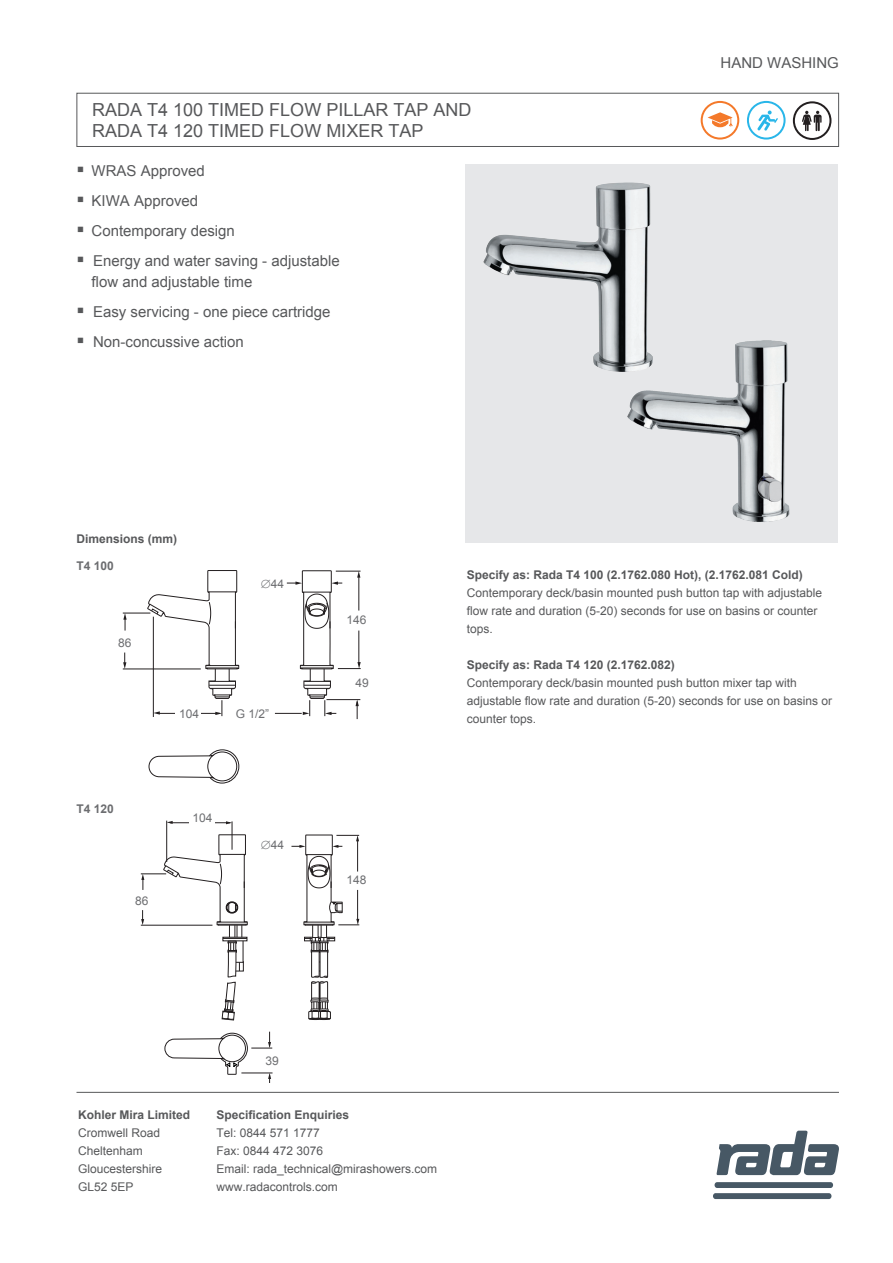
<style>
.page{position:relative;width:893px;height:1263px;background:#fff}
.page>*{position:absolute;margin:0;border:0;box-sizing:border-box;transform-origin:0 0}
.t1{font:18px "Arial";color:#57585a}
.Bullet_Points{font:15px/21px "Arial";color:#57585a}
.Body_Text{font:12px/18px "Arial";color:#57585a}
.Sub-header{font:700 12px "Arial";color:#57585a}
.t2{font:12px "Arial";color:#6c6d70}
.t3{font:700 12px "Arial";color:#6c6d70}
</style>
<div class="page">
<div style="left:76px;top:93px;width:763px;height:54px;border:1px solid #57585a"></div>
<div style="left:465px;top:164px;width:372px;height:379px;background:#e6e7e9"></div>
<img style="left:483px;top:182px;width:168px;height:189px">
<svg style="left:123px;top:570px;width:238px;height:213px"></svg>
<img style="left:627px;top:341px;width:163px;height:181px">
<svg style="left:141px;top:821px;width:218px;height:262px"></svg>
<svg style="left:226px;top:821px;width:6px;height:3px"></svg>
<svg style="left:167px;top:821px;width:6px;height:3px"></svg>
<svg style="left:141px;top:874px;width:3px;height:6px"></svg>
<svg style="left:356px;top:835px;width:3px;height:6px"></svg>
<svg style="left:141px;top:919px;width:3px;height:6px"></svg>
<svg style="left:356px;top:919px;width:3px;height:6px"></svg>
<svg style="left:163px;top:834px;width:180px;height:245px"></svg>
<div style="left:176px;top:709px;width:25px;height:12px;background:#fff"></div>
<div style="left:189px;top:813px;width:25px;height:12px;background:#fff"></div>
<svg style="left:701px;top:101px;width:38px;height:39px"></svg>
<svg style="left:747px;top:101px;width:39px;height:39px"></svg>
<svg style="left:793px;top:101px;width:38px;height:39px"></svg>
<hr style="left:76px;top:1092px;width:763px;height:1px;background:#57585a">
<div style="left:714px;top:1182px;width:119px;height:6px;background:#475865;border-radius:3px"></div>
<div style="left:713px;top:1193px;width:118px;height:6px;background:#475865;border-radius:3px"></div>
<svg style="left:716px;top:1131px;width:123px;height:44px"></svg>
<p class="t1" style="left:92px;top:97px;width:381px">RADA T4 100 TIMED FLOW PILLAR TAP AND</p>
<p class="t1" style="left:92px;top:119px;width:333px">RADA T4 120 TIMED FLOW MIXER TAP</p>
<p class="Bullet_Points" style="left:92px;top:160px;width:115px">WRAS Approved</p>
<p class="Bullet_Points" style="left:92px;top:190px;width:108px">KIWA Approved</p>
<p class="Bullet_Points" style="left:92px;top:220px;width:145px">Contemporary design</p>
<p class="Bullet_Points" style="left:92px;top:250px;width:250px">Energy and water saving - adjustable flow and adjustable time</p>
<p class="Bullet_Points" style="left:93px;top:301px;width:239px">Easy servicing - one piece cartridge</p>
<p class="Bullet_Points" style="left:93px;top:331px;width:152px">Non-concussive action</p>
<p class="Sub-header" style="left:76px;top:531px;width:102px">Dimensions (mm)</p>
<p class="Bullet_Points" style="left:721px;top:52px;width:120px">HAND WASHING</p>
<p class="t3" style="left:76px;top:557px;width:39px">T4 100</p>
<p class="t2" style="left:118px;top:635px;width:15px">86</p>
<p class="t2" style="left:261px;top:576px;width:25px">∅44</p>
<p class="t2" style="left:179px;top:706px;width:22px">104</p>
<p class="t2" style="left:236px;top:706px;width:35px">G 1/2”</p>
<p class="t3" style="left:76px;top:800px;width:39px">T4 120</p>
<p class="t2" style="left:135px;top:893px;width:15px">86</p>
<p class="t2" style="left:192px;top:810px;width:22px">104</p>
<p class="t2" style="left:261px;top:836px;width:25px">∅44</p>
<p class="t2" style="left:346px;top:611px;width:22px">146</p>
<p class="t2" style="left:356px;top:674px;width:15px">49</p>
<p class="t2" style="left:346px;top:872px;width:22px">148</p>
<p class="Sub-header" style="left:467px;top:567px;width:338px">Specify as: Rada T4 100 (2.1762.080 Hot), (2.1762.081 Cold)</p>
<p class="Body_Text" style="left:467px;top:584px;width:357px">Contemporary deck/basin mounted push button tap with adjustable flow rate and duration (5-20) seconds for use on basins or counter tops.</p>
<p class="Sub-header" style="left:467px;top:657px;width:210px">Specify as: Rada T4 120 (2.1762.082)</p>
<p class="Body_Text" style="left:467px;top:674px;width:367px">Contemporary deck/basin mounted push button mixer tap with adjustable flow rate and duration (5-20) seconds for use on basins or counter tops.</p>
<p class="Sub-header" style="left:78px;top:1107px;width:114px">Kohler Mira Limited</p>
<p class="Body_Text" style="left:78px;top:1124px;width:84px">Cromwell Road</p>
<p class="Body_Text" style="left:78px;top:1142px;width:66px">Cheltenham</p>
<p class="Body_Text" style="left:78px;top:1160px;width:86px">Gloucestershire</p>
<p class="Body_Text" style="left:78px;top:1178px;width:57px">GL52 5EP</p>
<p class="t2" style="left:266px;top:1052px;width:15px">39</p>
<p class="Sub-header" style="left:216px;top:1107px;width:134px">Specification Enquiries</p>
<p class="Body_Text" style="left:216px;top:1124px;width:105px">Tel: 0844 571 1777</p>
<p class="Body_Text" style="left:216px;top:1142px;width:108px">Fax: 0844 472 3076</p>
<p class="Body_Text" style="left:216px;top:1160px;width:222px">Email: rada_technical@mirashowers.com</p>
<p class="Body_Text" style="left:216px;top:1178px;width:123px">www.radacontrols.com</p>
</div>
